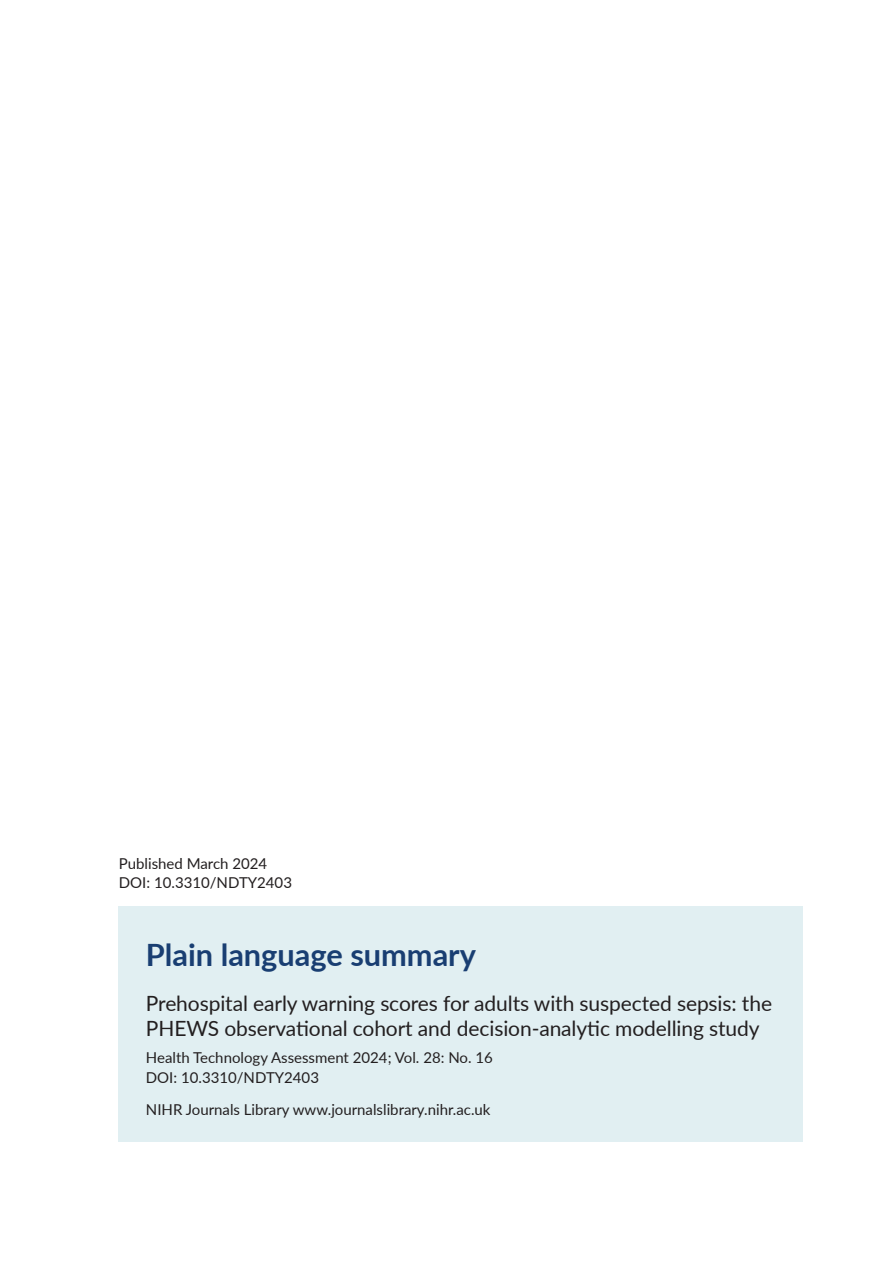
<style>
.page{position:relative;width:893px;height:1263px;background:#fff}
.page>*{position:absolute;margin:0;border:0;box-sizing:border-box;transform-origin:0 0}
.t1{font:700 30.75px "Lato";color:#193e72}
.t2{font:21px/25.2px "Lato";letter-spacing:-.005em;color:#231f20}
.t3{font:15px/19.5px "Lato";color:#231f20}
</style>
<div class="page">
<div style="left:119px;top:906px;width:684px;height:236px;background:#e1eff2"></div>
<p class="t3" style="left:119px;top:853px;width:175px">Published March 2024<br>DOI: 10.3310/NDTY2403</p>
<h1 class="t1" style="left:146px;top:932px;width:332px">Plain language summary</h1>
<h2 class="t2" style="left:146px;top:990px;width:628px">Prehospital early warning scores for adults with suspected sepsis: the<br>PHEWS observational cohort and decision-analytic modelling study</h2>
<p class="t3" style="left:146px;top:1047px;width:348px">Health Technology Assessment 2024; Vol. 28: No. 16<br>DOI: 10.3310/NDTY2403</p>
<p class="t3" style="left:146px;top:1099px;width:346px">NIHR Journals Library www.journalslibrary.nihr.ac.uk</p>
</div>
